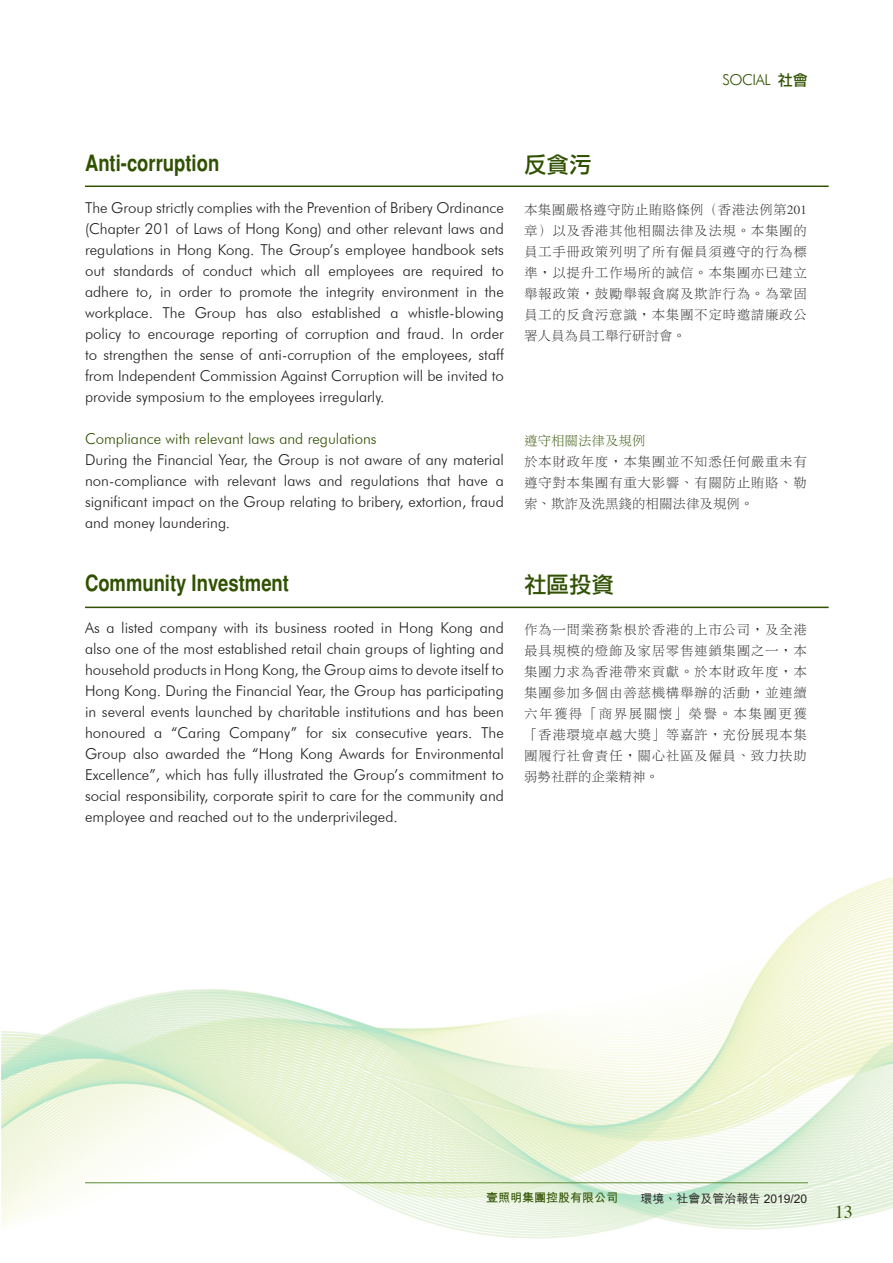
<style>
.page{position:relative;width:893px;height:1263px;background:#fff}
.page>*{position:absolute;margin:0;border:0;box-sizing:border-box;transform-origin:0 0}
.t1{font:700 condensed 22.5px "Helvetica";color:#305100}
.t2{font:22.5px "Li Gothic Med";color:#305100}
.t3{font:18px "Times";color:#305100}
.t4{font:300 15px/21px "Futura BT";color:#231f20;text-align:justify}
.t5{font:300 15px "Futura BT";color:#305100}
.t6{font:300 13.5px/21px "Li Sung";letter-spacing:.05em;color:#231f20;text-align:justify}
.t7{font:300 13.5px "Li Sung";color:#305100}
.t8{font:500 12px "M Hei";color:#231f20}
.t9{font:700 12px "M Hei";color:#305100}
.s1{font-family:"Li Gothic Med";font-weight:400}
</style>
<div class="page">
<img style="left:1px;top:606px;width:892px;height:633px">
<hr style="left:85px;top:1182px;width:723px;height:1px;background:#6c984b">
<hr style="left:85px;top:185px;width:744px;height:2px;background:#305100">
<hr style="left:85px;top:607px;width:744px;height:1px;background:#305100">
<p class="t5" style="left:722px;top:71px;width:87px">SOCIAL <span class="s1">社會</span></p>
<p class="t1" style="left:85px;top:150px;width:136px">Anti-corruption</p>
<p class="t4" style="left:85px;top:197px;width:420px">The Group strictly complies with the Prevention of Bribery Ordinance (Chapter 201 of Laws of Hong Kong) and other relevant laws and regulations in Hong Kong. The Group’s employee handbook sets out standards of conduct which all employees are required to adhere to, in order to promote the integrity environment in the workplace. The Group has also established a whistle-blowing policy to encourage reporting of corruption and fraud. In order to strengthen the sense of anti-corruption of the employees, staff from Independent Commission Against Corruption will be invited to provide symposium to the employees irregularly.</p>
<p class="t5" style="left:85px;top:429px;width:293px">Compliance with relevant laws and regulations</p>
<p class="t4" style="left:85px;top:449px;width:420px">During the Financial Year, the Group is not aware of any material non-compliance with relevant laws and regulations that have a significant impact on the Group relating to bribery, extortion, fraud and money laundering.</p>
<p class="t1" style="left:85px;top:570px;width:206px">Community Investment</p>
<p class="t4" style="left:85px;top:617px;width:420px">As a listed company with its business rooted in Hong Kong and also one of the most established retail chain groups of lighting and household products in Hong Kong, the Group aims to devote itself to Hong Kong. During the Financial Year, the Group has participating in several events launched by charitable institutions and has been honoured a “Caring Company” for six consecutive years. The Group also awarded the “Hong Kong Awards for Environmental Excellence”, which has fully illustrated the Group’s commitment to social responsibility, corporate spirit to care for the community and employee and reached out to the underprivileged.</p>
<p class="t2" style="left:524px;top:153px;width:69px">反貪污</p>
<p class="t6" style="left:524px;top:199px;width:284px">本集團嚴格遵守防止賄賂條例（香港法例第201章）以及香港其他相關法律及法規。本集團的員工手冊政策列明了所有僱員須遵守的行為標準，以提升工作場所的誠信。本集團亦已建立舉報政策，鼓勵舉報貪腐及欺詐行為。為鞏固員工的反貪污意識，本集團不定時邀請廉政公署人員為員工舉行研討會。</p>
<p class="t7" style="left:524px;top:433px;width:123px">遵守相關法律及規例</p>
<p class="t6" style="left:524px;top:451px;width:284px">於本財政年度，本集團並不知悉任何嚴重未有遵守對本集團有重大影響、有關防止賄賂、勒索、欺詐及洗黑錢的相關法律及規例。</p>
<p class="t2" style="left:524px;top:573px;width:91px">社區投資</p>
<p class="t6" style="left:524px;top:619px;width:284px">作為一間業務紮根於香港的上市公司，及全港最具規模的燈飾及家居零售連鎖集團之一，本集團力求為香港帶來貢獻。於本財政年度，本集團參加多個由善慈機構舉辦的活動，並連續六年獲得「商界展關懷」榮譽。本集團更獲「香港環境卓越大獎」等嘉許，充份展現本集團履行社會責任，關心社區及僱員、致力扶助弱勢社群的企業精神。</p>
<p class="t9" style="left:486px;top:1192px;width:133px">壹照明集團控股有限公司</p>
<p class="t8" style="left:641px;top:1192px;width:168px">環境、社會及管治報告 2019/20</p>
<p class="t3" style="left:835px;top:1195px;width:19px">13</p>
</div>
